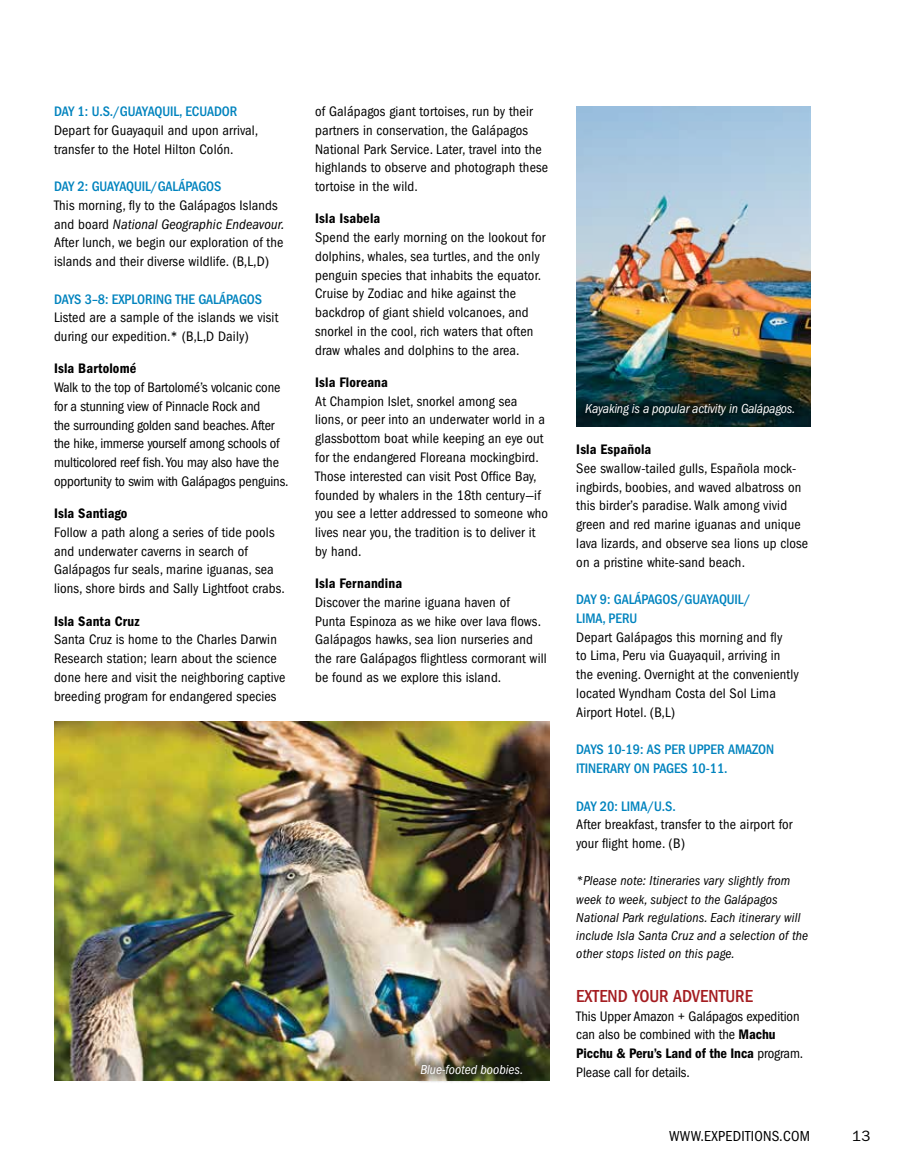
<style>
.page{position:relative;width:905px;height:1175px;background:#fff}
.page>*{position:absolute;margin:0;border:0;box-sizing:border-box;transform-origin:0 0}
.t1{font:500 condensed 18px "ITC Franklin Gothic Std";color:#a41d21}
.t2{font:condensed 15px "ITC Franklin Gothic Std";letter-spacing:.02em;color:#000}
.t3{font:15px "ITC Franklin Gothic Std";color:#000}
.t4{font:condensed 14.25px/18.8px "ITC Franklin Gothic Std";letter-spacing:.01em;color:#000}
.t5{font:condensed 14.25px/18.8px "ITC Franklin Gothic Std";letter-spacing:-.01em;color:#000}
.t6{font:500 condensed 14.25px/18.8px "ITC Franklin Gothic Std";letter-spacing:-.005em;color:#0083be}
.t7{font:14.25px "ITC Franklin Gothic Std Dm Cd";letter-spacing:.01em;color:#000}
.t8{font:italic condensed 13.5px/18.1px "ITC Franklin Gothic Std";letter-spacing:.01em;color:#000}
.t9{font:italic condensed 13.5px "ITC Franklin Gothic Std";letter-spacing:-.01em;color:#fff}
.s1{font-style:italic}
.s2{font-family:"ITC Franklin Gothic Std Dm Cd";font-stretch:normal}
.s3{font-family:"ITC Franklin Gothic Std";font-stretch:condensed}
</style>
<div class="page">
<img style="left:577px;top:106px;width:234px;height:320px">
<img style="left:54px;top:721px;width:495px;height:359px">
<div style="left:576px;top:393px;width:228px;height:32px;background:#000;opacity:.86"></div>
<div style="left:411px;top:1054px;width:121px;height:29px;background:#000;opacity:.86"></div>
<p class="t6" style="left:54px;top:102px;width:185px">DAY 1: U.S./GUAYAQUIL, ECUADOR</p>
<p class="t4" style="left:54px;top:121px;width:206px">Depart for Guayaquil and upon arrival, transfer to the Hotel Hilton Colón.</p>
<p class="t6" style="left:54px;top:177px;width:169px">DAY 2: GUAYAQUIL/GALÁPAGOS</p>
<p class="t4" style="left:54px;top:196px;width:232px">This morning, fly to the Galápagos Islands and board <span class="s1">National Geographic Endeavour.<br></span>After lunch, we begin our exploration of the islands and their diverse wildlife. (B,L,D)</p>
<p class="t6" style="left:54px;top:289px;width:210px">DAYS 3–8: EXPLORING THE GALÁPAGOS</p>
<p class="t4" style="left:54px;top:308px;width:226px">Listed are a sample of the islands we visit during our expedition.* (B,L,D Daily)</p>
<p class="t7" style="left:54px;top:360px;width:84px">Isla Bartolomé</p>
<p class="t5" style="left:54px;top:378px;width:236px">Walk to the top of Bartolomé’s volcanic cone for a stunning view of Pinnacle Rock and<br>the surrounding golden sand beaches. After the hike, immerse yourself among schools of multicolored reef fish. You may also have the opportunity to swim with Galápagos penguins.</p>
<p class="t7" style="left:54px;top:505px;width:75px">Isla Santiago</p>
<p class="t4" style="left:54px;top:523px;width:232px">Follow a path along a series of tide pools and underwater caverns in search of Galápagos fur seals, marine iguanas, sea lions, shore birds and Sally Lightfoot crabs.</p>
<p class="t7" style="left:54px;top:612px;width:87px">Isla Santa Cruz</p>
<p class="t4" style="left:54px;top:630px;width:233px">Santa Cruz is home to the Charles Darwin Research station; learn about the science done here and visit the neighboring captive breeding program for endangered species</p>
<p class="t4" style="left:315px;top:102px;width:234px">of Galápagos giant tortoises, run by their partners in conservation, the Galápagos National Park Service. Later, travel into the highlands to observe and photograph these tortoise in the wild.</p>
<p class="t7" style="left:315px;top:210px;width:67px">Isla Isabela</p>
<p class="t4" style="left:315px;top:228px;width:232px">Spend the early morning on the lookout for dolphins, whales, sea turtles, and the only penguin species that inhabits the equator.<br>Cruise by Zodiac and hike against the backdrop of giant shield volcanoes, and snorkel in the cool, rich waters that often draw whales and dolphins to the area.</p>
<p class="t7" style="left:315px;top:374px;width:74px">Isla Floreana</p>
<p class="t4" style="left:315px;top:392px;width:234px">At Champion Islet, snorkel among sea lions, or peer into an underwater world in a glassbottom boat while keeping an eye out for the endangered Floreana mockingbird.<br>Those interested can visit Post Office Bay, founded by whalers in the 18th century—if you see a letter addressed to someone who lives near you, the tradition is to deliver it by hand.</p>
<p class="t7" style="left:315px;top:575px;width:88px">Isla Fernandina</p>
<p class="t4" style="left:315px;top:593px;width:233px">Discover the marine iguana haven of<br>Punta Espinoza as we hike over lava flows.<br>Galápagos hawks, sea lion nurseries and the rare Galápagos flightless cormorant will be found as we explore this island.</p>
<p class="t9" style="left:420px;top:1061px;width:104px">Blue-footed boobies.</p>
<p class="t9" style="left:585px;top:400px;width:212px">Kayaking is a popular activity in Galápagos.</p>
<p class="t7" style="left:576px;top:441px;width:77px">Isla Española</p>
<p class="t4" style="left:576px;top:459px;width:233px">See swallow-tailed gulls, Española mock&shy;ingbirds, boobies, and waved albatross on this birder’s paradise. Walk among vivid green and red marine iguanas and unique lava lizards, and observe sea lions up close on a pristine white-sand beach.</p>
<p class="t6" style="left:576px;top:590px;width:176px">DAY 9: GALÁPAGOS/GUAYAQUIL/<br>LIMA, PERU</p>
<p class="t4" style="left:576px;top:627px;width:224px">Depart Galápagos this morning and fly<br>to Lima, Peru via Guayaquil, arriving in the evening. Overnight at the conveniently located Wyndham Costa del Sol Lima Airport Hotel. (B,L)</p>
<p class="t6" style="left:576px;top:740px;width:199px">DAYS 10-19: AS PER UPPER AMAZON<br>ITINERARY ON PAGES 10-11.</p>
<p class="t6" style="left:576px;top:796px;width:101px">DAY 20: LIMA/U.S.</p>
<p class="t4" style="left:576px;top:815px;width:218px">After breakfast, transfer to the airport for your flight home. (B)</p>
<p class="t8" style="left:576px;top:872px;width:233px">*Please note: Itineraries vary slightly from week to week, subject to the Galápagos National Park regulations. Each itinerary will include Isla Santa Cruz and a selection of the other stops listed on this page.</p>
<p class="t1" style="left:576px;top:985px;width:178px">EXTEND YOUR ADVENTURE</p>
<p class="t4" style="left:576px;top:1006px;width:225px">This Upper Amazon + Galápagos expedition can also be combined with the <span class="s2">Machu</span></p>
<p class="t7" style="left:576px;top:1045px;width:228px">Picchu &amp; Peru’s Land of the Inca <span class="s3">program.</span></p>
<p class="t4" style="left:576px;top:1062px;width:115px">Please call for details.</p>
<p class="t2" style="left:669px;top:1127px;width:142px">WWW.EXPEDITIONS.COM</p>
<p class="t3" style="left:852px;top:1127px;width:20px">13</p>
</div>
